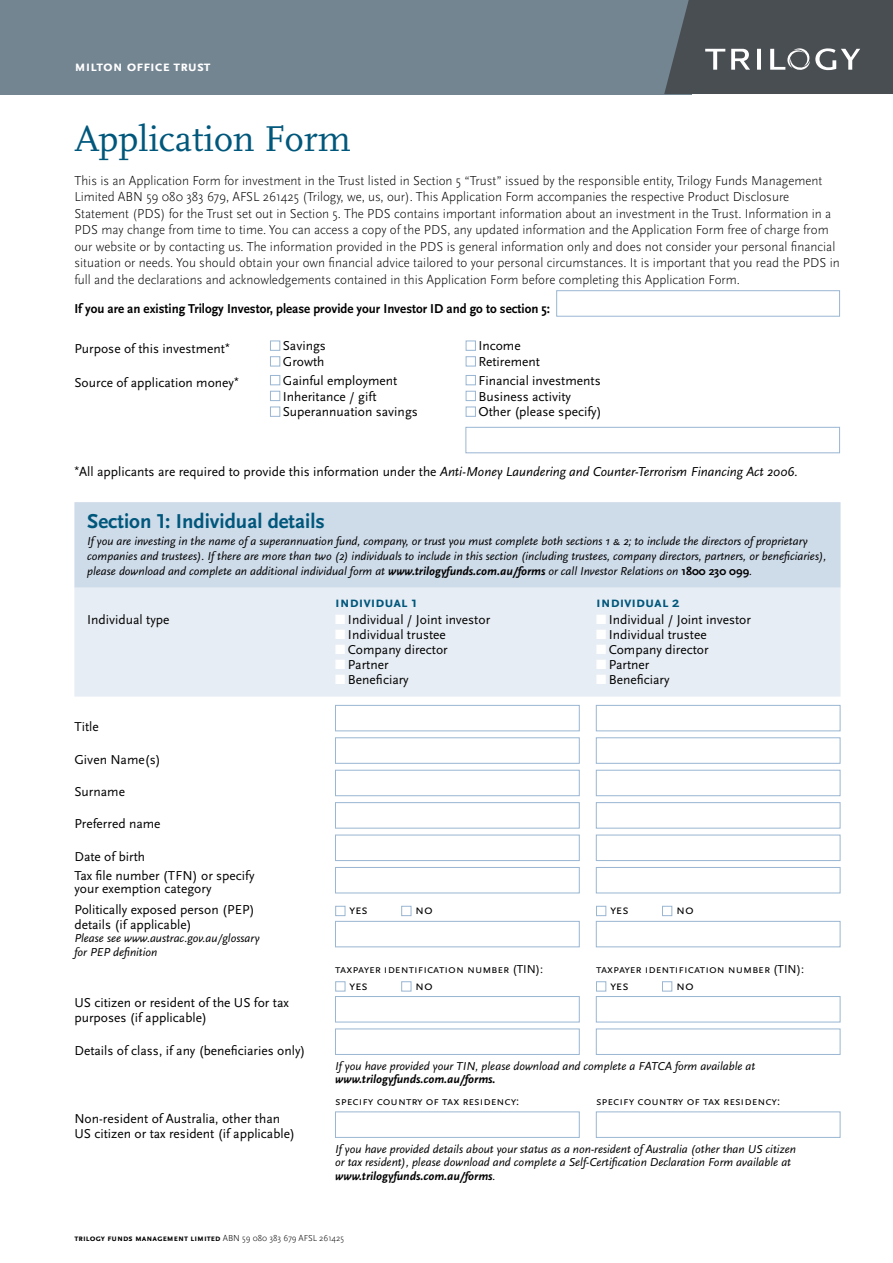
<style>
.page{position:relative;width:893px;height:1263px;background:#fff}
.page>*{position:absolute;margin:0;border:0;box-sizing:border-box;transform-origin:0 0}
.Heading_1{font:37.5px "Scala Pro";color:#00577c}
.t1{font:700 21px "Scala Sans Pro";color:#00577c}
.t2{font:700 15px "Scala Sans Pro";color:#00577c}
.t3{font:700 15px "Scala Sans Pro";color:#fff}
.Body{font:300 13.5px/16.5px "Scala Sans Pro";color:#000}
.t4{font:13.5px/15px "Scala Sans Pro";color:#000}
.t5{font:italic 13.5px "Scala Sans Pro";color:#000}
.Body-2{font:700 13.5px "Scala Sans Pro";color:#000;scale:.96 1}
.t6{font:italic 12px/13.5px "Scala Sans Pro";color:#000}
.t7{font:12px "Scala Sans Pro";color:#000}
.Body-3{font:700 9px "Scala Sans Pro";color:#000}
.s1{font-family:"Helvetica Neue"}
.s2{font-family:"Helvetica Neue";font-style:normal}
.s3{font-style:normal}
.s4{font-weight:700}
.s5{font-weight:700;font-style:normal}
.s6{color:#fff}
.s7{font-weight:300}
</style>
<div class="page">
<div style="left:0;top:0;width:692px;height:94px;background:#748592"></div>
<svg style="left:664px;top:0;width:229px;height:94px;background:#53595e"></svg>
<div style="left:556px;top:290px;width:284px;height:26px;border:1px solid #99b6d2"></div>
<div style="left:270px;top:341px;width:10px;height:10px;border:1px solid #99b6d2"></div>
<div style="left:270px;top:356px;width:10px;height:10px;border:1px solid #99b6d2"></div>
<div style="left:466px;top:341px;width:10px;height:10px;border:1px solid #99b6d2"></div>
<div style="left:466px;top:356px;width:10px;height:10px;border:1px solid #99b6d2"></div>
<div style="left:270px;top:375px;width:10px;height:10px;border:1px solid #99b6d2"></div>
<div style="left:270px;top:391px;width:10px;height:10px;border:1px solid #99b6d2"></div>
<div style="left:270px;top:407px;width:10px;height:10px;border:1px solid #99b6d2"></div>
<div style="left:466px;top:375px;width:10px;height:10px;border:1px solid #99b6d2"></div>
<div style="left:466px;top:391px;width:10px;height:10px;border:1px solid #99b6d2"></div>
<div style="left:466px;top:407px;width:10px;height:10px;border:1px solid #99b6d2"></div>
<div style="left:466px;top:427px;width:374px;height:26px;border:1px solid #99b6d2"></div>
<div style="left:74px;top:502px;width:766px;height:86px;background:#cedbe9"></div>
<div style="left:74px;top:588px;width:766px;height:109px;background:#e7edf4"></div>
<div style="left:335px;top:705px;width:245px;height:26px;border:1px solid #99b6d2"></div>
<div style="left:596px;top:705px;width:244px;height:26px;border:1px solid #99b6d2"></div>
<div style="left:335px;top:737px;width:245px;height:26px;border:1px solid #99b6d2"></div>
<div style="left:596px;top:737px;width:244px;height:26px;border:1px solid #99b6d2"></div>
<div style="left:335px;top:770px;width:245px;height:26px;border:1px solid #99b6d2"></div>
<div style="left:596px;top:770px;width:244px;height:26px;border:1px solid #99b6d2"></div>
<div style="left:335px;top:802px;width:245px;height:26px;border:1px solid #99b6d2"></div>
<div style="left:596px;top:802px;width:244px;height:26px;border:1px solid #99b6d2"></div>
<div style="left:335px;top:835px;width:245px;height:26px;border:1px solid #99b6d2"></div>
<div style="left:596px;top:835px;width:244px;height:26px;border:1px solid #99b6d2"></div>
<div style="left:335px;top:867px;width:245px;height:26px;border:1px solid #99b6d2"></div>
<div style="left:596px;top:867px;width:244px;height:26px;border:1px solid #99b6d2"></div>
<div style="left:335px;top:906px;width:10px;height:10px;border:1px solid #99b6d2"></div>
<div style="left:401px;top:906px;width:10px;height:10px;border:1px solid #99b6d2"></div>
<div style="left:335px;top:921px;width:245px;height:26px;border:1px solid #99b6d2"></div>
<div style="left:596px;top:906px;width:10px;height:10px;border:1px solid #99b6d2"></div>
<div style="left:662px;top:906px;width:10px;height:10px;border:1px solid #99b6d2"></div>
<div style="left:596px;top:921px;width:244px;height:26px;border:1px solid #99b6d2"></div>
<div style="left:335px;top:981px;width:10px;height:10px;border:1px solid #99b6d2"></div>
<div style="left:401px;top:981px;width:10px;height:10px;border:1px solid #99b6d2"></div>
<div style="left:335px;top:996px;width:245px;height:26px;border:1px solid #99b6d2"></div>
<div style="left:596px;top:981px;width:10px;height:10px;border:1px solid #99b6d2"></div>
<div style="left:662px;top:981px;width:10px;height:10px;border:1px solid #99b6d2"></div>
<div style="left:596px;top:996px;width:244px;height:26px;border:1px solid #99b6d2"></div>
<div style="left:335px;top:1029px;width:245px;height:26px;border:1px solid #99b6d2"></div>
<div style="left:596px;top:1029px;width:244px;height:26px;border:1px solid #99b6d2"></div>
<div style="left:335px;top:1111px;width:245px;height:27px;border:1px solid #99b6d2"></div>
<div style="left:596px;top:1111px;width:244px;height:27px;border:1px solid #99b6d2"></div>
<p class="t3" style="left:74px;top:57px;width:136px">m ilton office trust</p>
<p class="Heading_1" style="left:74px;top:117px;width:278px">Application Form</p>
<p class="Body" style="left:74px;top:172px;width:767px">This is an Application Form for investment in the Trust listed in Section 5 “Trust” issued by the responsible entity, Trilogy Funds Management Limited ABN 59 080 383 679, AFSL 261425 (Trilogy, we, us, our). This Application Form accompanies the respective Product Disclosure Statement (PDS) for the Trust set out in Section 5. The PDS contains important information about an investment in the Trust. Information in a PDS may change from time to time. You can access a copy of the PDS, any updated information and the Application Form free of charge from our website or by contacting us. The information provided in the PDS is general information only and does not consider your personal financial situation or needs. You should obtain your own financial advice tailored to your personal circumstances. It is important that you read the PDS in full and the declarations and acknowledgements contained in this Application Form before completing this Application Form.</p>
<p class="Body-2" style="left:74px;top:301px;width:497px">If you are an existing Trilogy Investor, please provide your Investor ID and go to section 5:</p>
<p class="t4" style="left:74px;top:341px;width:157px">Purpose of this investment<span class="s1">*</span></p>
<p class="t4" style="left:283px;top:338px;width:45px">Savings</p>
<p class="t4" style="left:283px;top:354px;width:43px">Growth</p>
<p class="t4" style="left:478px;top:338px;width:44px">Income</p>
<p class="t4" style="left:478px;top:354px;width:63px">Retirement</p>
<p class="t4" style="left:74px;top:376px;width:166px">Source of application money<span class="s1">*</span></p>
<p class="t4" style="left:283px;top:373px;width:116px">Gainful employment</p>
<p class="t4" style="left:283px;top:389px;width:95px">Inheritance / gift</p>
<p class="t4" style="left:283px;top:404px;width:137px">Superannuation savings</p>
<p class="t4" style="left:478px;top:373px;width:124px">Financial investments</p>
<p class="t4" style="left:478px;top:389px;width:94px">Business activity</p>
<p class="t4" style="left:478px;top:404px;width:125px">Other (please specify)</p>
<p class="t5" style="left:74px;top:464px;width:725px"><span class="s2">*</span><span class="s3">All applicants are required to provide this information under the</span> Anti-Money Laundering and Counter-Terrorism Financing Act 2006.</p>
<p class="t1" style="left:87px;top:509px;width:239px">Section 1: Individual details</p>
<p class="t6" style="left:87px;top:534px;width:741px;line-height:15px">If you are investing in the name of a superannuation fund, company, or trust you must complete both sections 1 &amp; 2; to include the directors of proprietary companies and trustees). If there are more than two (2) individuals to include in this section (including trustees, company directors, partners, or beneficiaries), please download and complete an additional individual form at <span class="s4">www.trilogyfunds.com.au/forms</span> or call Investor Relations on <span class="s5">1800 230 099</span>.</p>
<p class="t2" style="left:335px;top:594px;width:84px">individual 1</p>
<p class="t2" style="left:596px;top:594px;width:85px">individual 2</p>
<p class="t4" style="left:87px;top:612px;width:84px">Individual type</p>
<p class="t4" style="left:335px;top:612px;width:157px"><span class="s6">■</span> Individual / Joint investor</p>
<p class="t4" style="left:335px;top:627px;width:112px"><span class="s6">■</span> Individual trustee</p>
<p class="t4" style="left:335px;top:642px;width:114px"><span class="s6">■</span> Company director</p>
<p class="t4" style="left:335px;top:657px;width:55px"><span class="s6">■</span> Partner</p>
<p class="t4" style="left:335px;top:672px;width:75px"><span class="s6">■</span> Beneficiary</p>
<p class="t4" style="left:596px;top:612px;width:157px"><span class="s6">■</span> Individual / Joint investor</p>
<p class="t4" style="left:596px;top:627px;width:112px"><span class="s6">■</span> Individual trustee</p>
<p class="t4" style="left:596px;top:642px;width:114px"><span class="s6">■</span> Company director</p>
<p class="t4" style="left:596px;top:657px;width:55px"><span class="s6">■</span> Partner</p>
<p class="t4" style="left:596px;top:672px;width:75px"><span class="s6">■</span> Beneficiary</p>
<p class="t4" style="left:74px;top:719px;width:26px">Title</p>
<p class="t4" style="left:74px;top:752px;width:88px">Given Name(s)</p>
<p class="t4" style="left:74px;top:784px;width:52px">Surname</p>
<p class="t4" style="left:74px;top:816px;width:88px">Preferred name</p>
<p class="t4" style="left:74px;top:849px;width:72px">Date of birth</p>
<p class="t4" style="left:74px;top:869px;width:182px;line-height:13.5px">Tax file number (TFN) or specify your exemption category</p>
<p class="t4" style="left:74px;top:902px;width:182px">Politically exposed person (PEP) details (if applicable)</p>
<p class="t6" style="left:74px;top:932px;width:187px">Please see www.austrac.gov.au/glossary for PEP definition</p>
<p class="t4" style="left:74px;top:995px;width:216px">US citizen or resident of the US for tax purposes (if applicable)</p>
<p class="t4" style="left:74px;top:1043px;width:232px">Details of class, if any (beneficiaries only)</p>
<p class="t4" style="left:74px;top:1111px;width:222px">Non-resident of Australia, other than<br>US citizen or tax resident (if applicable)</p>
<p class="t4" style="left:349px;top:902px;width:20px">yes</p>
<p class="t4" style="left:415px;top:902px;width:19px">no</p>
<p class="t4" style="left:610px;top:902px;width:20px">yes</p>
<p class="t4" style="left:676px;top:902px;width:19px">no</p>
<p class="t7" style="left:335px;top:962px;width:210px">Taxpayer Identi fication N umber (TIN):</p>
<p class="t4" style="left:349px;top:978px;width:20px">yes</p>
<p class="t4" style="left:415px;top:978px;width:19px">no</p>
<p class="t7" style="left:596px;top:962px;width:210px">Taxpayer Identi fication N umber (TIN):</p>
<p class="t4" style="left:610px;top:978px;width:20px">yes</p>
<p class="t4" style="left:676px;top:978px;width:19px">no</p>
<p class="t6" style="left:335px;top:1059px;width:422px">If you have provided your TIN, please download and complete a FATCA form available at <span class="s4">www.trilogyfunds.com.au/forms.</span></p>
<p class="t7" style="left:335px;top:1094px;width:186px">Speci fy country of tax resi dency:</p>
<p class="t7" style="left:596px;top:1094px;width:186px">Speci fy country of tax resi dency:</p>
<p class="t6" style="left:335px;top:1142px;width:462px">If you have provided details about your status as a non-resident of Australia (other than US citizen or tax resident), please download and complete a Self-Certification Declaration Form available at <span class="s4">www.trilogyfunds.com.au/forms</span>.</p>
<p class="Body-3" style="left:74px;top:1233px;width:271px">Trilogy Funds Managem ent Lim ited <span class="s7">ABN 59 080 383 679 AFSL 261425</span></p>
</div>
